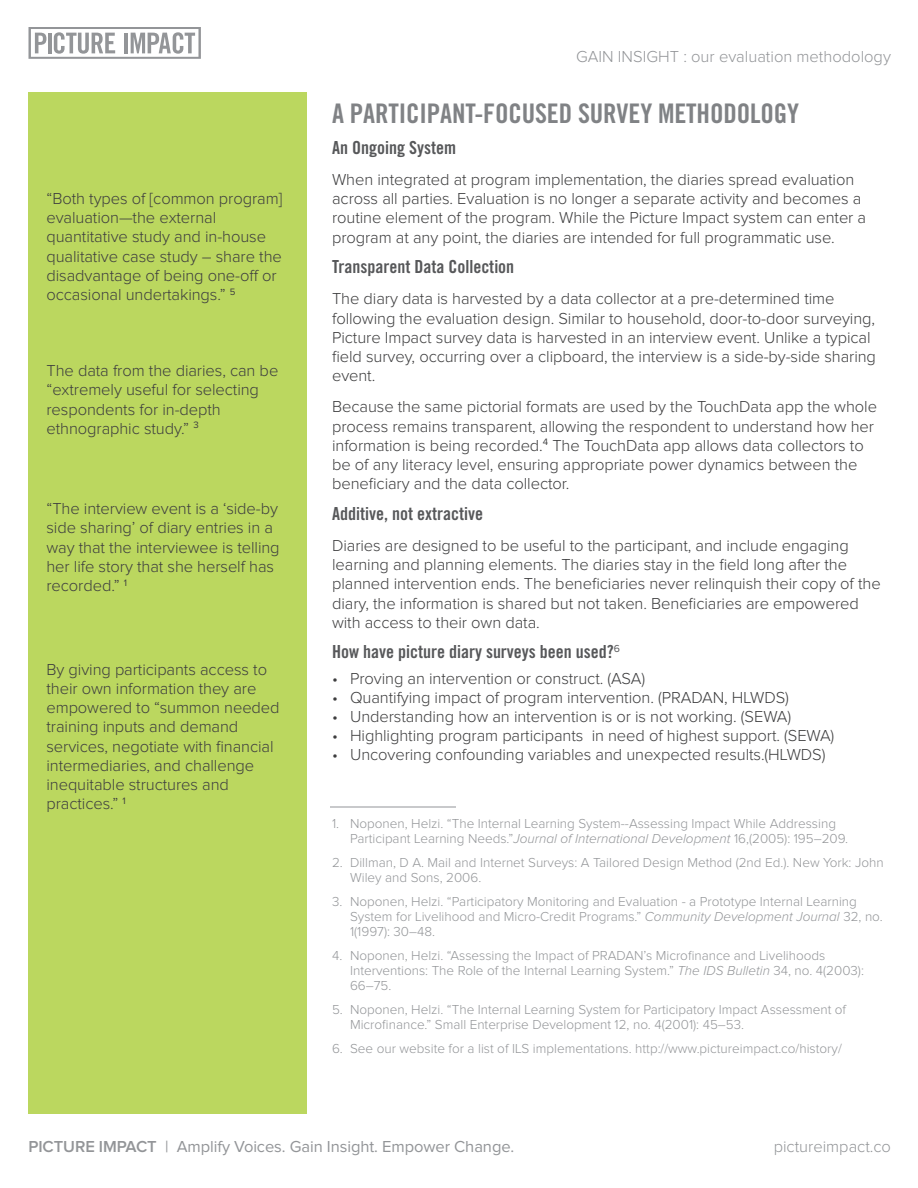
<style>
.page{position:relative;width:918px;height:1188px;background:#fff}
.page>*{position:absolute;margin:0;border:0;box-sizing:border-box;transform-origin:0 0}
.Sub_Heading{font:27px "Trade Gothic Bold Cond Twenty";letter-spacing:-.005em;color:#808285}
.H3_Header{font:18px "Trade Gothic Bold Cond Twenty";color:#57585a}
.t1{font:300 16.5px/19.2px "Proxima Nova";letter-spacing:-.005em;color:#3e3e3f}
.t2{font:16.5px "Proxima Nova";letter-spacing:-.005em;color:#939598}
.t3{font:300 16.5px "Proxima Nova";color:#939598}
.Footnote{font:300 13.5px/15px "Proxima Nova";color:#939598}
.s1{font-style:italic}
.s2{font-weight:600}
</style>
<div class="page">
<svg style="left:29px;top:27px;width:172px;height:32px"></svg>
<div style="left:28px;top:92px;width:279px;height:1022px;background:#bbd75f"></div>
<hr style="left:330px;top:807px;width:126px;height:1px;background:#939598">
<p class="t1" style="left:46px;top:190px;width:237px">“Both types of [common program] evaluation—the external quantitative study and in-house qualitative case study – share the disadvantage of being one-off or occasional undertakings.” <sup>5</sup></p>
<p class="t1" style="left:46px;top:362px;width:233px">The data from the diaries, can be “extremely useful for selecting respondents for in-depth ethnographic study.” <sup>3</sup></p>
<p class="t1" style="left:46px;top:500px;width:235px">“The interview event is a ‘side-by side sharing’ of diary entries in a way that the interviewee is telling her life story that she herself has recorded.” <sup>1</sup></p>
<p class="t1" style="left:46px;top:660px;width:235px">By giving participants access to their own information they are empowered to “summon needed training inputs and demand services, negotiate with financial intermediaries, and challenge inequitable structures and practices.” <sup>1</sup></p>
<p class="t3" style="left:576px;top:49px;width:316px">GAIN INSIGHT : our evaluation methodology</p>
<p class="Sub_Heading" style="left:332px;top:97px;width:469px">A PARTICIPANT-FOCUSED SURVEY METHODOLOGY</p>
<p class="H3_Header" style="left:332px;top:136px;width:125px">An Ongoing System</p>
<p class="t1" style="left:332px;top:171px;width:536px">When integrated at program implementation, the diaries spread evaluation across all parties. Evaluation is no longer a separate activity and becomes a routine element of the program. While the Picture Impact system can enter a program at any point, the diaries are intended for full programmatic use.</p>
<p class="H3_Header" style="left:332px;top:256px;width:184px">Transparent Data Collection</p>
<p class="t1" style="left:332px;top:290px;width:545px">The diary data is harvested by a data collector at a pre-determined time following the evaluation design. Similar to household, door-to-door surveying, Picture Impact survey data is harvested in an interview event. Unlike a typical field survey, occurring over a clipboard, the interview is a side-by-side sharing event.</p>
<p class="t1" style="left:332px;top:398px;width:546px">Because the same pictorial formats are used by the TouchData app the whole process remains transparent, allowing the respondent to understand how her information is being recorded.<sup>4</sup> The TouchData app allows data collectors to be of any literacy level, ensuring appropriate power dynamics between the beneficiary and the data collector.</p>
<p class="H3_Header" style="left:332px;top:502px;width:152px">Additive, not extractive</p>
<p class="t1" style="left:332px;top:537px;width:550px">Diaries are designed to be useful to the participant, and include engaging learning and planning elements. The diaries stay in the field long after the planned intervention ends. The beneficiaries never relinquish their copy of the diary, the information is shared but not taken. Beneficiaries are empowered with access to their own data.</p>
<p class="H3_Header" style="left:332px;top:641px;width:290px">How have picture diary surveys been used?<sup>6</sup></p>
<p class="t1" style="left:332px;top:669px;width:315px">• Proving an intervention or construct. (ASA)</p>
<p class="t1" style="left:332px;top:688px;width:458px">• Quantifying impact of program intervention. (PRADAN, HLWDS)</p>
<p class="t1" style="left:332px;top:708px;width:461px">• Understanding how an intervention is or is not working. (SEWA)</p>
<p class="t1" style="left:332px;top:727px;width:504px">• Highlighting program participants in need of highest support. (SEWA)</p>
<p class="t1" style="left:332px;top:746px;width:495px">• Uncovering confounding variables and unexpected results.(HLWDS)</p>
<p class="Footnote" style="left:350px;top:817px;width:500px;text-indent:-18px">1. Noponen, Helzi. “The Internal Learning System--Assessing Impact While Addressing<br>Participant Learning Needs.”<span class="s1">Journal of International Development</span> 16,(2005): 195–209.</p>
<p class="Footnote" style="left:350px;top:856px;width:535px;text-indent:-18px">2. Dillman, D A. Mail and Internet Surveys: A Tailored Design Method (2nd Ed.). New York: John<br>Wiley and Sons, 2006.</p>
<p class="Footnote" style="left:350px;top:895px;width:534px;text-indent:-18px">3. Noponen, Helzi. “Participatory Monitoring and Evaluation - a Prototype Internal Learning<br>System for Livelihood and Micro-Credit Programs.” <span class="s1">Community Development Journal</span> 32, no.<br>1(1997): 30–48.</p>
<p class="Footnote" style="left:350px;top:949px;width:515px;text-indent:-18px">4. Noponen, Helzi. “Assessing the Impact of PRADAN’s Microfinance and Livelihoods<br>Interventions: The Role of the Internal Learning System.” <span class="s1">The IDS Bulletin</span> 34, no. 4(2003):<br>66–75.</p>
<p class="Footnote" style="left:350px;top:1003px;width:498px;text-indent:-18px">5. Noponen, Helzi. “The Internal Learning System for Participatory Impact Assessment of<br>Microfinance.” Small Enterprise Development 12, no. 4(2001): 45–53.</p>
<p class="Footnote" style="left:332px;top:1042px;width:511px">6. See our website for a list of ILS implementations. http://www.pictureimpact.co/history/</p>
<p class="t2" style="left:28px;top:1139px;width:487px"><span class="s2">PICTURE IMPACT</span> | Amplify Voices. Gain Insight. Empower Change.</p>
<p class="t3" style="left:774px;top:1139px;width:119px">pictureimpact.co</p>
</div>
